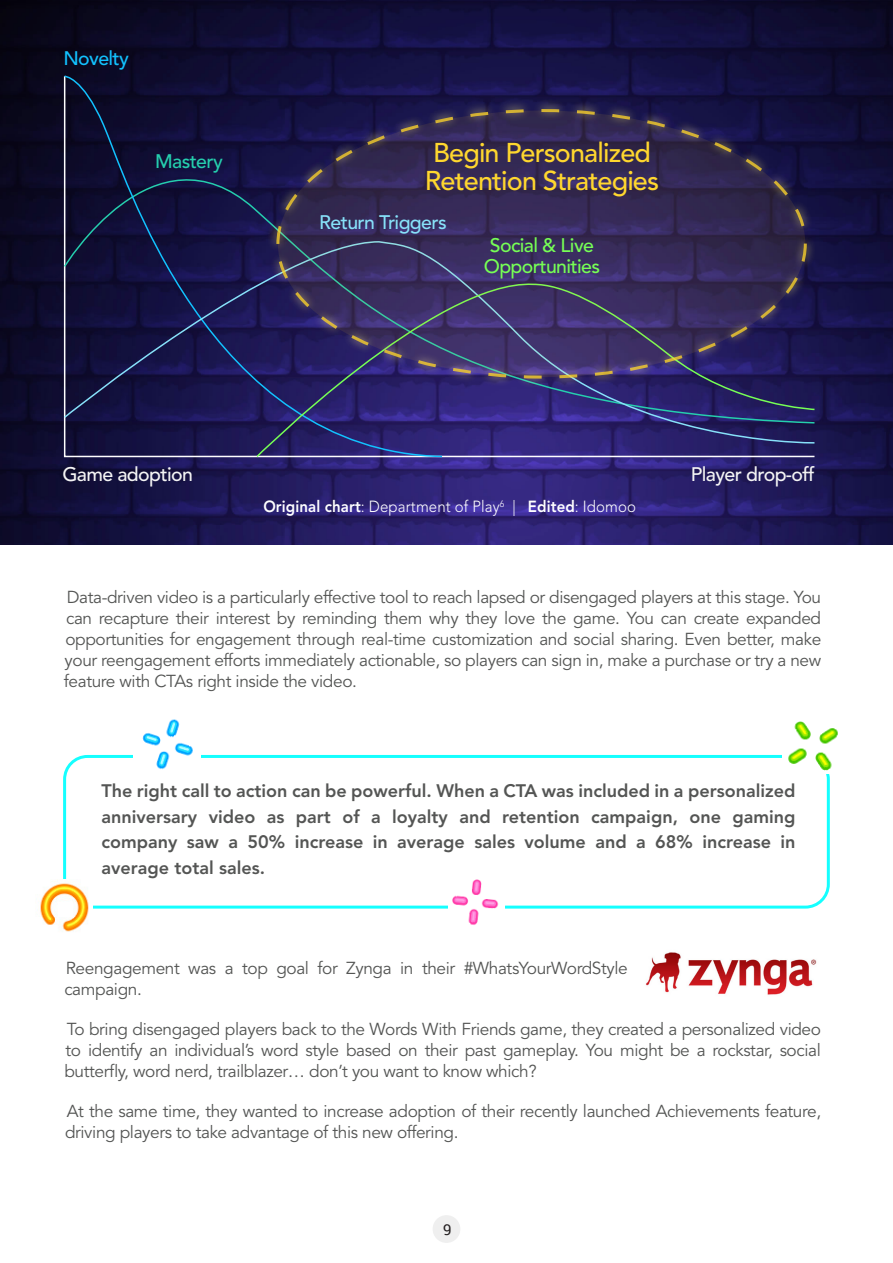
<style>
.page{position:relative;width:893px;height:1263px;background:#fff}
.page>*{position:absolute;margin:0;border:0;box-sizing:border-box;transform-origin:0 0}
.t1{font:500 27px/28.5px "Avenir LT Std";letter-spacing:-.03em;color:#ffd72e;text-align:center}
.t2{font:500 19.5px "Avenir LT Std";letter-spacing:-.03em;color:#f4f4f4}
.t3{font:500 19.5px/21px "Avenir LT Std";letter-spacing:-.03em;color:#76ff55;text-align:center}
.t4{font:500 19.5px "Avenir LT Std";letter-spacing:-.03em;color:#87e1f9}
.t5{font:500 19.5px "Avenir LT Std";letter-spacing:-.03em;color:#25ceae}
.t6{font:500 19.5px "Avenir LT Std";letter-spacing:-.03em;color:#12c2ff}
.t7{font:800 18px/25.5px "Avenir LT Std";color:#545554;text-align:justify}
.t8{font:17.25px/21px "Avenir LT Std";letter-spacing:-.02em;color:#545554}
.t9{font:300 16.05px "Avenir LT Std";letter-spacing:.005em;color:#fff;scale:.93 1}
.t10{font:15px "Roboto";color:#231f20}
.s1{font-weight:800}
</style>
<div class="page">
<div style="left:433px;top:1215px;width:27px;height:28px;background:#efefef;border-radius:50%"></div>
<img style="left:0;top:0;width:893px;height:545px">
<svg style="left:444px;top:75px;width:372px;height:21px;background:#17134b"></svg>
<svg style="left:63px;top:75px;width:381px;height:383px;background:#14143d"></svg>
<svg style="left:63px;top:240px;width:200px;height:204px;background:#171647"></svg>
<svg style="left:256px;top:280px;width:560px;height:178px;background:#302b75"></svg>
<img style="left:263px;top:96px;width:557px;height:296px">
<div style="left:63px;top:755px;width:767px;height:153px;border:3px solid #15ffff;border-radius:23px"></div>
<img style="left:134px;top:719px;width:67px;height:51px">
<img style="left:448px;top:879px;width:56px;height:46px">
<img style="left:40px;top:879px;width:52px;height:53px">
<img style="left:782px;top:721px;width:56px;height:53px">
<img style="left:646px;top:952px;width:171px;height:43px">
<p class="t6" style="left:63px;top:47px;width:67px">Novelty</p>
<p class="t5" style="left:155px;top:150px;width:69px">Mastery</p>
<h1 class="t1" style="left:425px;top:139px;width:236px">Begin Personalized<br>Retention Strategies</h1>
<p class="t4" style="left:319px;top:211px;width:129px">Return Triggers</p>
<p class="t3" style="left:484px;top:235px;width:118px">Social &amp; Live<br>Opportunities</p>
<p class="t2" style="left:62px;top:463px;width:132px">Game adoption</p>
<p class="t2" style="left:691px;top:463px;width:125px">Player drop-off</p>
<p class="t9" style="left:263px;top:497px;width:402px"><span class="s1">Original chart</span>: Department of Play<sup>6</sup> | <span class="s1">Edited</span>: Idomoo</p>
<p class="t8" style="left:64px;top:587px;width:759px;text-align:justify">Data-driven video is a particularly effective tool to reach lapsed or disengaged players at this stage. You can recapture their interest by reminding them why they love the game. You can create expanded opportunities for engagement through real-time customization and social sharing. Even better, make your reengagement efforts immediately actionable, so players can sign in, make a purchase or try a new feature with CTAs right inside the video.</p>
<p class="t7" style="left:102px;top:778px;width:695px">The right call to action can be powerful. When a CTA was included in a personalized anniversary video as part of a loyalty and retention campaign, one gaming company saw a 50% increase in average sales volume and a 68% increase in average total sales.</p>
<p class="t8" style="left:64px;top:958px;width:565px">Reengagement was a top goal for Zynga in their #WhatsYourWordStyle campaign.</p>
<p class="t8" style="left:64px;top:1019px;width:758px;text-align:justify">To bring disengaged players back to the Words With Friends game, they created a personalized video to identify an individual’s word style based on their past gameplay. You might be a rockstar, social butterfly, word nerd, trailblazer… don’t you want to know which?</p>
<p class="t8" style="left:65px;top:1101px;width:758px">At the same time, they wanted to increase adoption of their recently launched Achievements feature, driving players to take advantage of this new offering.</p>
<p class="t10" style="left:443px;top:1219px;width:10px">9</p>
</div>
